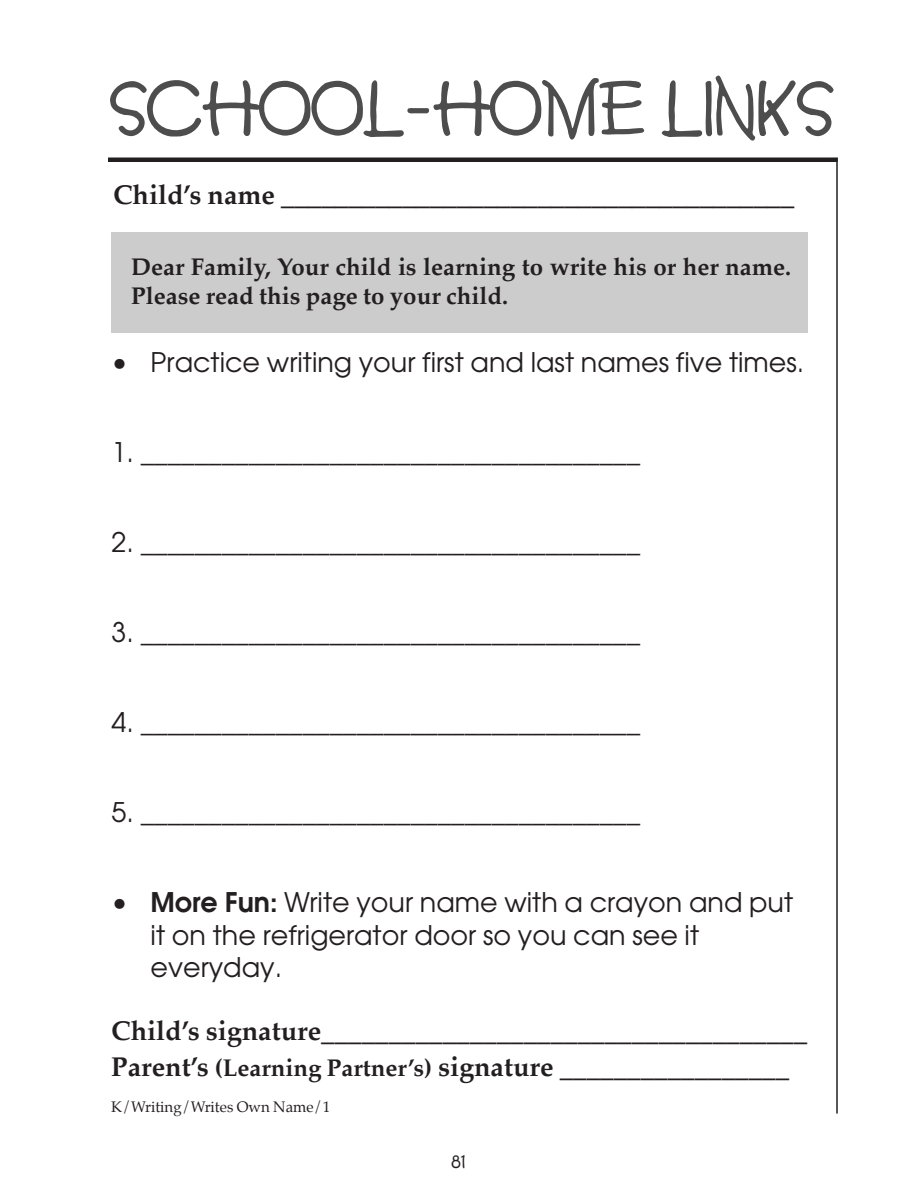
<style>
.page{position:relative;width:918px;height:1188px;background:#fff}
.page>*{position:absolute;margin:0;border:0;box-sizing:border-box;transform-origin:0 0}
.t1{font:72px "Lumparsky";letter-spacing:.025em;color:#4d4d4d}
.t2{font:27px/32.4px "Avant Garde";color:#231f20}
.t3{font:27px "Palatino";color:#231f20}
.t4{font:700 27px "Palatino";color:#231f20}
.t5{font:700 24px/29.2px "Palatino";color:#231f20}
.t6{font:18px "Lumparsky";color:#231f20}
.t7{font:15px "Palatino";color:#231f20}
.s1{font-weight:600}
.s2{font-weight:700}
.s3{font-size:27px}
.s4{font-weight:400;font-size:27px}
</style>
<div class="page">
<hr style="left:836px;top:158px;width:2px;height:956px;background:#231f20">
<hr style="left:108px;top:158px;width:730px;height:4px;background:#231f20">
<div style="left:112px;top:232px;width:696px;height:101px;background:#ccc"></div>
<h1 class="t1" style="left:110px;top:81px;width:725px">SCHOOL-HOME LINKS</h1>
<p class="t4" style="left:113px;top:185px;width:683px">Child’s name ______________________________________</p>
<p class="t5" style="left:131px;top:255px;width:662px">Dear Family, Your child is learning to write his or her name.<br>Please read this page to your child.</p>
<p class="t2" style="left:112px;top:349px;width:694px">• Practice writing your first and last names five times.</p>
<p class="t2" style="left:112px;top:439px;width:530px">1. _____________________________________</p>
<p class="t2" style="left:112px;top:529px;width:530px">2. _____________________________________</p>
<p class="t2" style="left:112px;top:619px;width:530px">3. _____________________________________</p>
<p class="t2" style="left:112px;top:709px;width:530px">4. _____________________________________</p>
<p class="t2" style="left:112px;top:799px;width:530px">5. _____________________________________</p>
<p class="t2" style="left:151px;top:889px;width:644px;text-indent:-39px">• <span class="s1">More Fun:</span> Write your name with a crayon and put it on the refrigerator door so you can see it everyday.</p>
<p class="t3" style="left:111px;top:1021px;width:697px"><span class="s2">Child’s signature</span>____________________________________</p>
<p class="t5" style="left:111px;top:1056px;width:679px"><span class="s3">Parent’s</span> (Learning Partner’s) <span class="s3">signature</span> <span class="s4">_________________</span></p>
<p class="t7" style="left:111px;top:1101px;width:220px">K/Writing/Writes Own Name/1</p>
<p class="t6" style="left:452px;top:1155px;width:15px">81</p>
</div>
